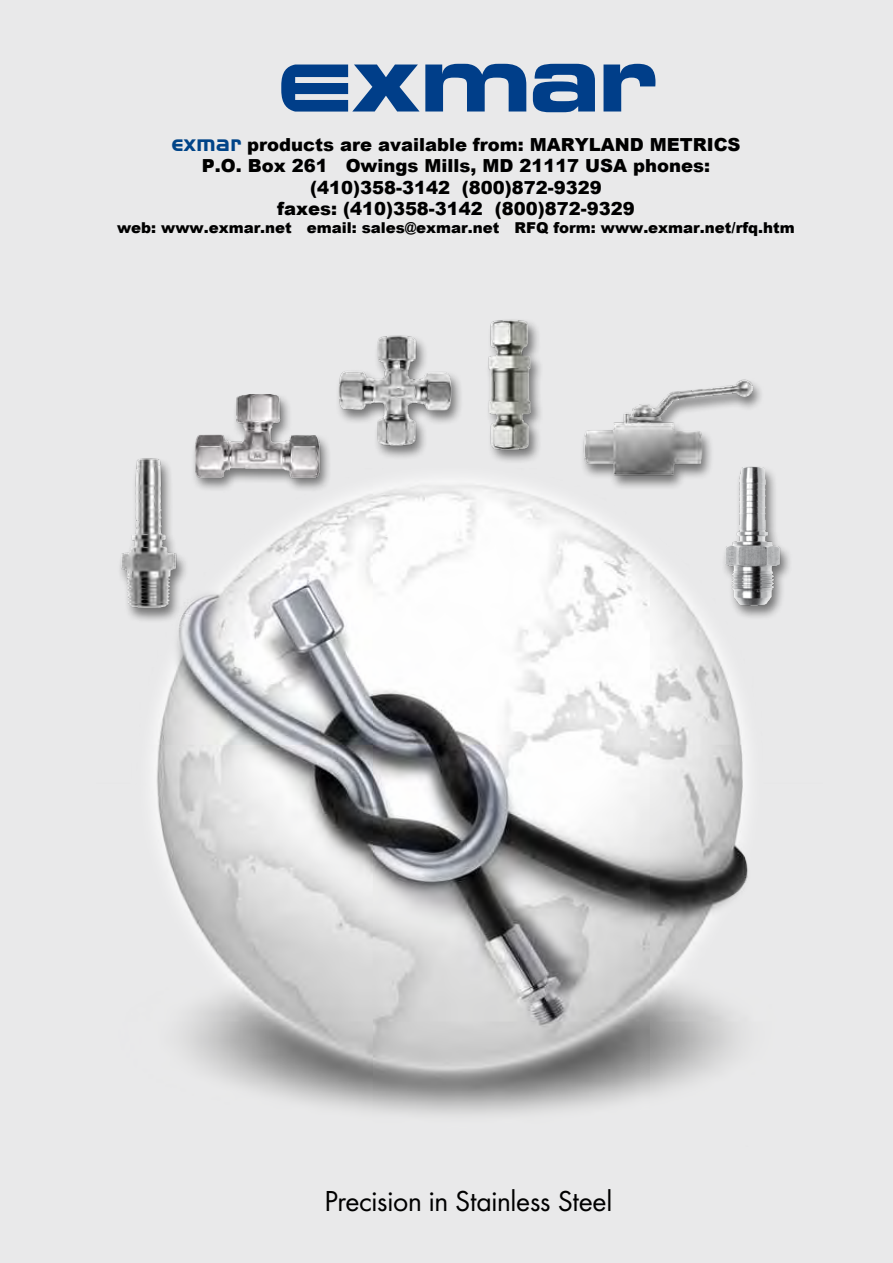
<style>
.page{position:relative;width:893px;height:1263px;background:#e9e9ea}
.page>*{position:absolute;margin:0;border:0;box-sizing:border-box;transform-origin:0 0}
.t1{font:30px "Futura Boo";letter-spacing:-.01em;color:#000}
.t2{font:900 18px/21.6px "Arial";color:#000;text-align:center}
.t3{font:900 15px "Arial";color:#000}
.s1{font-family:"Handel Got D Bol";font-weight:400;font-size:24px;color:#048}
</style>
<div class="page">
<img style="left:153px;top:480px;width:595px;height:635px">
<svg style="left:533px;top:64px;width:62px;height:48px"></svg>
<svg style="left:603px;top:64px;width:52px;height:47px"></svg>
<svg style="left:281px;top:64px;width:245px;height:48px"></svg>
<div style="left:579px;top:377px;width:185px;height:113px;background:#000;opacity:.5"></div>
<img style="left:573px;top:377px;width:184px;height:107px">
<div style="left:190px;top:392px;width:141px;height:101px;background:#000;opacity:.5"></div>
<img style="left:192px;top:394px;width:136px;height:90px">
<div style="left:720px;top:465px;width:73px;height:155px;background:#000;opacity:.5"></div>
<img style="left:708px;top:459px;width:85px;height:152px">
<div style="left:335px;top:334px;width:129px;height:126px;background:#000;opacity:.5"></div>
<img style="left:337px;top:334px;width:127px;height:121px">
<img style="left:120px;top:440px;width:80px;height:188px">
<div style="left:485px;top:317px;width:59px;height:147px;background:#000;opacity:.5"></div>
<img style="left:485px;top:317px;width:57px;height:141px">
<p class="t2" style="left:171px;top:135px;width:571px"><span class="s1">exmar</span> products are available from: MARYLAND METRICS P.O. Box 261 Owings Mills, MD 21117 USA phones: (410)358-3142 (800)872-9329<br>faxes: (410)358-3142 (800)872-9329</p>
<p class="t3" style="left:117px;top:221px;width:679px">web: www.exmar.net email: sales@exmar.net RFQ form: www.exmar.net/rfq.htm</p>
<h1 class="t1" style="left:324px;top:1183px;width:289px">Precision in Stainless Steel</h1>
</div>
